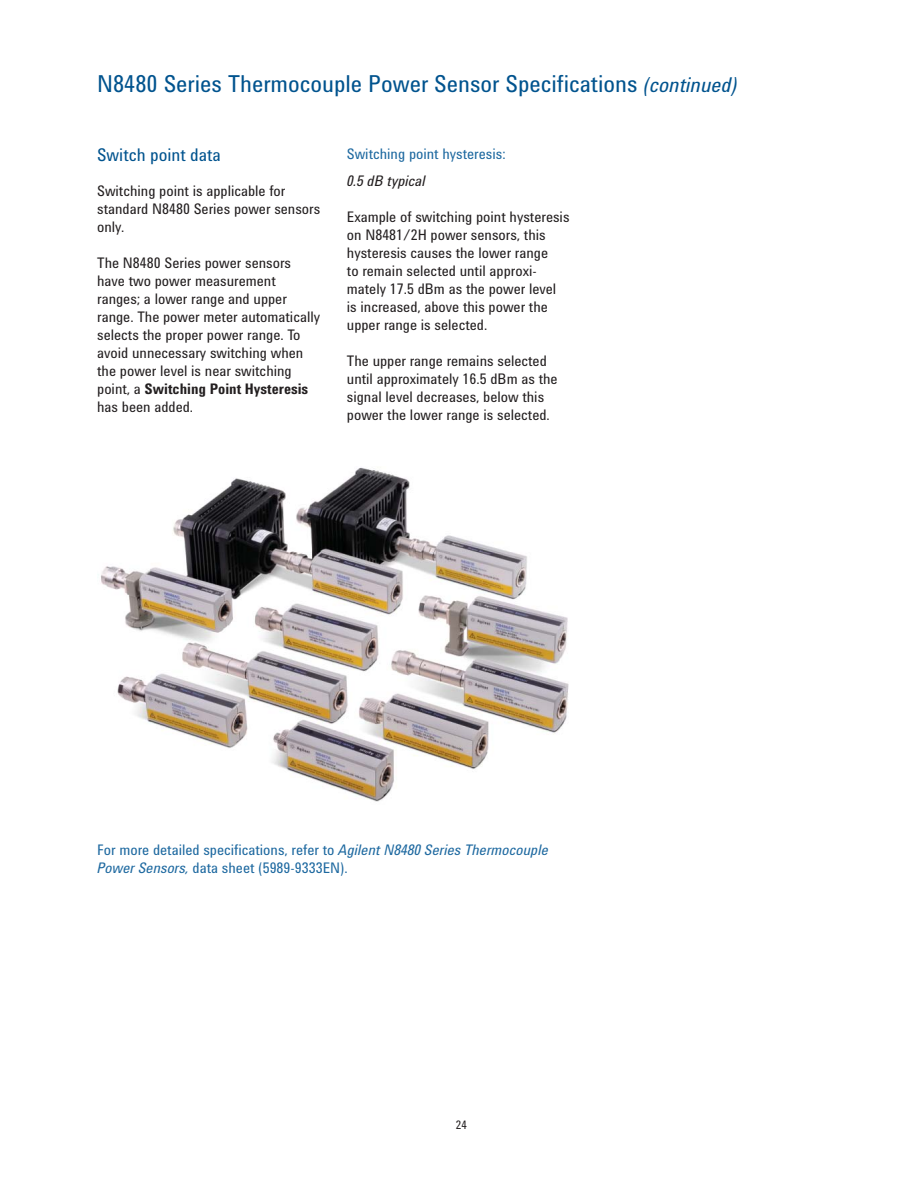
<style>
.page{position:relative;width:918px;height:1188px;background:#fff}
.page>*{position:absolute;margin:0;border:0;box-sizing:border-box;transform-origin:0 0}
.t1{font:24px "Agilent Condensed CFF";color:#00538e}
.t2{font:18px "Agilent Condensed CFF";color:#00538e}
.t3{font:15px/18px "Agilent Condensed CFF";color:#231f20}
.t4{font:15px/18px "Agilent Condensed CFF";color:#1e69a0}
.t5{font:italic 15px "Agilent Condensed CFF";color:#231f20}
.t6{font:12px "Agilent Condensed CFF";color:#231f20}
.s1{font-style:italic;font-size:21px}
.s2{font-weight:700}
.s3{font-style:italic}
</style>
<div class="page">
<img style="left:101px;top:467px;width:468px;height:335px">
<h1 class="t1" style="left:97px;top:75px;width:642px">N8480 Series Thermocouple Power Sensor Specifications <span class="s1">(continued)</span></h1>
<p class="t2" style="left:97px;top:149px;width:125px">Switch point data</p>
<p class="t3" style="left:97px;top:184px;width:225px">Switching point is applicable for standard N8480 Series power sensors only.</p>
<p class="t3" style="left:97px;top:256px;width:224px">The N8480 Series power sensors have two power measurement ranges; a lower range and upper range. The power meter automatically selects the proper power range. To avoid unnecessary switching when the power level is near switching point, a <span class="s2">Switching Point Hysteresis </span>has been added.</p>
<p class="t4" style="left:347px;top:147px;width:160px">Switching point hysteresis:</p>
<p class="t5" style="left:347px;top:175px;width:80px">0.5 dB typical</p>
<p class="t3" style="left:347px;top:209px;width:224px">Example of switching point hysteresis on N8481/2H power sensors, this hysteresis causes the lower range<br>to remain selected until approxi&shy;mately 17.5 dBm as the power level is increased, above this power the upper range is selected.</p>
<p class="t3" style="left:347px;top:353px;width:212px">The upper range remains selected until approximately 16.5 dBm as the signal level decreases, below this power the lower range is selected.</p>
<p class="t4" style="left:97px;top:843px;width:453px">For more detailed specifications, refer to <span class="s3">Agilent N8480 Series Thermocouple<br>Power Sensors,</span> data sheet (5989-9333EN).</p>
<p class="t6" style="left:456px;top:1120px;width:13px">24</p>
</div>
